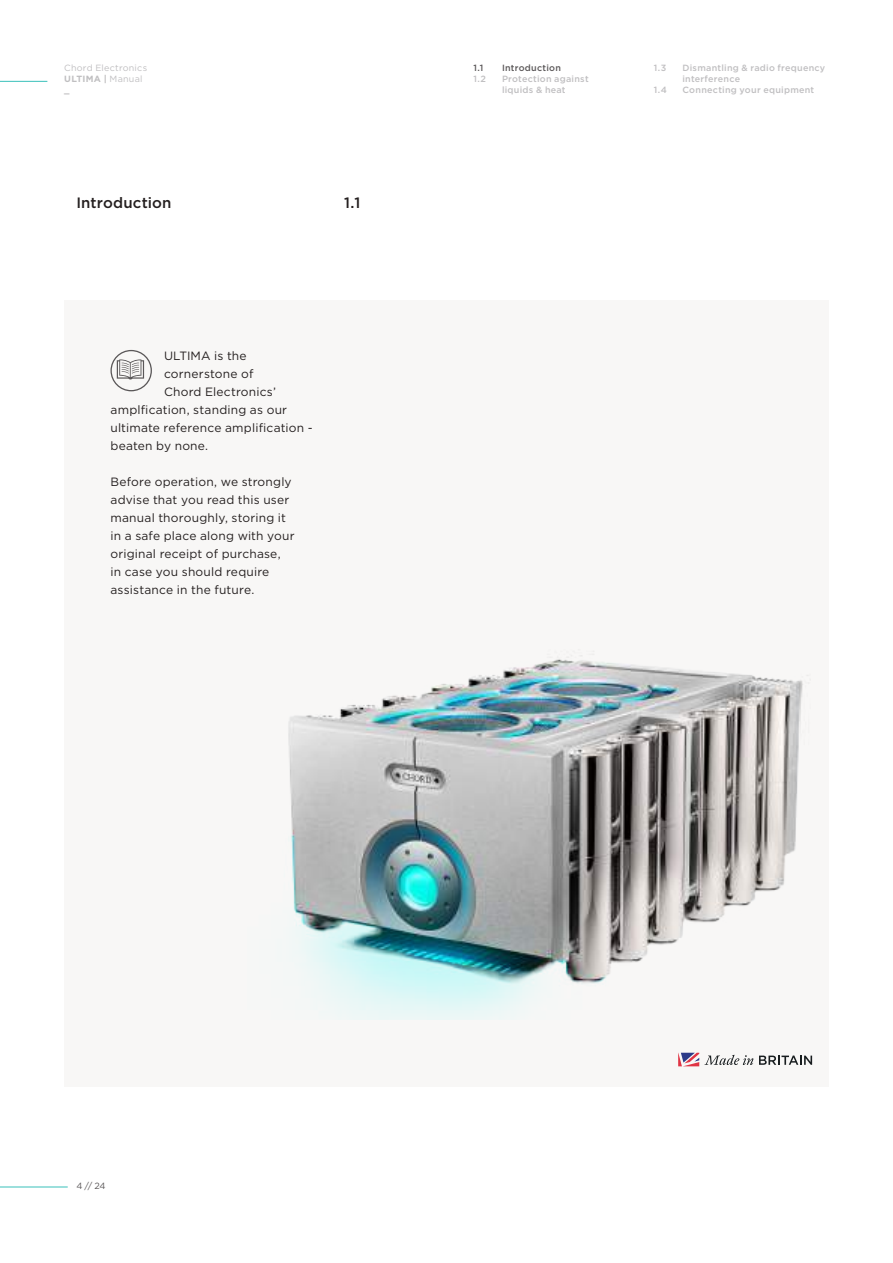
<style>
.page{position:relative;width:893px;height:1263px;background:#fff}
.page>*{position:absolute;margin:0;border:0;box-sizing:border-box;transform-origin:0 0}
.t1{font:500 15px "Gotham";letter-spacing:.01em;color:#241f1f}
.t2{font:12px/18px "Gotham";letter-spacing:.015em;color:#241f1f}
.t3{font:500 9px/10.8px "Gotham";letter-spacing:.025em;color:#c0bfc1}
.t4{font:9px/10.8px "Gotham";letter-spacing:.025em;color:#c0bfc1}
.t5{font:500 9px "Gotham";letter-spacing:.03em;color:#5a5758}
.t6{font:9px "Gotham";color:#5a5758}
.s1{font-weight:700}
</style>
<div class="page">
<hr style="left:0;top:81px;width:47px;height:1px;background:#39c0ba">
<hr style="left:0;top:1186px;width:68px;height:1px;background:#39c0ba">
<div style="left:64px;top:300px;width:765px;height:787px;background:#f8f7f6"></div>
<svg style="left:117px;top:359px;width:27px;height:20px"></svg>
<div style="left:110px;top:350px;width:42px;height:41px;border:1px solid #5a5758;border-radius:50%"></div>
<svg style="left:759px;top:1055px;width:53px;height:10px"></svg>
<svg style="left:678px;top:1053px;width:75px;height:13px"></svg>
<img style="left:288px;top:655px;width:520px;height:364px">
<p class="t4" style="left:64px;top:62px;width:84px">Chord Electronics<br><span class="s1">ULTIMA |</span> Manual <span class="s1">_</span></p>
<p class="t1" style="left:76px;top:193px;width:97px">Introduction</p>
<p class="t1" style="left:344px;top:193px;width:18px">1.1</p>
<p class="t2" style="left:164px;top:346px;width:84px">ULTIMA is the</p>
<p class="t2" style="left:164px;top:364px;width:91px">cornerstone of</p>
<p class="t2" style="left:164px;top:382px;width:114px">Chord Electronics’</p>
<p class="t2" style="left:110px;top:400px;width:178px">amplfication, standing as our</p>
<p class="t2" style="left:110px;top:418px;width:204px">ultimate reference amplification -</p>
<p class="t2" style="left:110px;top:436px;width:99px">beaten by none.</p>
<p class="t2" style="left:110px;top:472px;width:186px">Before operation, we strongly advise that you read this user manual thoroughly, storing it in a safe place along with your original receipt of purchase,<br>in case you should require assistance in the future.</p>
<p class="t5" style="left:473px;top:62px;width:12px">1.1</p>
<p class="t5" style="left:502px;top:62px;width:60px">Introduction</p>
<p class="t3" style="left:473px;top:73px;width:14px">1.2</p>
<p class="t3" style="left:502px;top:73px;width:88px">Protection against liquids &amp; heat</p>
<p class="t3" style="left:654px;top:62px;width:14px">1.3</p>
<p class="t3" style="left:682px;top:62px;width:144px">Dismantling &amp; radio frequency interference</p>
<p class="t3" style="left:654px;top:84px;width:14px">1.4</p>
<p class="t3" style="left:682px;top:84px;width:133px">Connecting your equipment</p>
<p class="t6" style="left:76px;top:1180px;width:31px">4 // 24</p>
</div>
